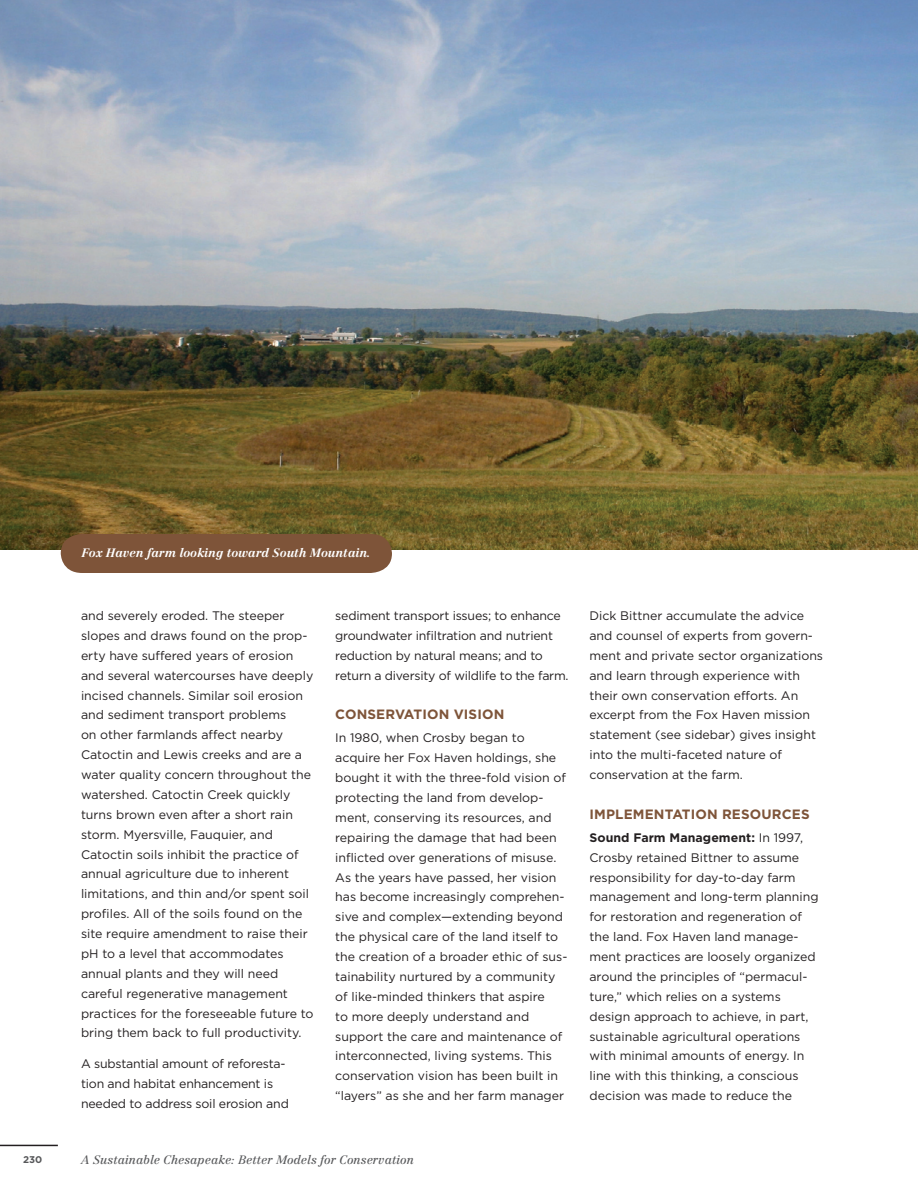
<style>
.page{position:relative;width:918px;height:1188px;background:#fff}
.page>*{position:absolute;margin:0;border:0;box-sizing:border-box;transform-origin:0 0}
.Paragraph_Sub_Titles{font:700 13.5px "Gotham";letter-spacing:.01em;color:#7e5439}
.Paragraph_Style{font:12.3px/19.8px "Gotham";color:#231f20}
.Page_Footer{font:italic 12px "Centennial";color:#57585a}
.Photo_Caption{font:italic 700 12px "Centennial";color:#fff}
.Paragraph_Sub_Sectio{font:700 9.75px "Gotham";color:#57585a}
.s1{font-weight:700}
</style>
<div class="page">
<hr style="left:0;top:1145px;width:58px;height:1px;background:#231f20">
<img style="left:0;top:0;width:918px;height:549px">
<div style="left:61px;top:534px;width:331px;height:39px;background:#7e5439"></div>
<p class="Photo_Caption" style="left:82px;top:546px;width:291px">Fox Haven farm looking toward South Mountain.</p>
<p class="Paragraph_Style" style="left:81px;top:606px;width:234px">and severely eroded. The steeper slopes and draws found on the prop&shy;erty have suffered years of erosion and several watercourses have deeply incised channels. Similar soil erosion and sediment transport problems<br>on other farmlands affect nearby Catoctin and Lewis creeks and are a water quality concern throughout the watershed. Catoctin Creek quickly turns brown even after a short rain storm. Myersville, Fauquier, and Catoctin soils inhibit the practice of annual agriculture due to inherent limitations, and thin and/or spent soil profiles. All of the soils found on the site require amendment to raise their pH to a level that accommodates annual plants and they will need careful regenerative management practices for the foreseeable future to bring them back to full productivity.</p>
<p class="Paragraph_Style" style="left:81px;top:1054px;width:209px">A substantial amount of reforesta&shy;tion and habitat enhancement is needed to address soil erosion and</p>
<p class="Paragraph_Style" style="left:335px;top:606px;width:235px">sediment transport issues; to enhance groundwater infiltration and nutrient reduction by natural means; and to return a diversity of wildlife to the farm.</p>
<p class="Paragraph_Sub_Titles" style="left:335px;top:707px;width:171px">CONSERVATION VISION</p>
<p class="Paragraph_Style" style="left:335px;top:728px;width:234px">In 1980, when Crosby began to acquire her Fox Haven holdings, she bought it with the three-fold vision of protecting the land from develop&shy;ment, conserving its resources, and repairing the damage that had been inflicted over generations of misuse.<br>As the years have passed, her vision has become increasingly comprehen&shy;sive and complex—extending beyond the physical care of the land itself to the creation of a broader ethic of sus&shy;tainability nurtured by a community of like-minded thinkers that aspire<br>to more deeply understand and support the care and maintenance of interconnected, living systems. This conservation vision has been built in “layers” as she and her farm manager</p>
<p class="Paragraph_Sub_Sectio" style="left:23px;top:1154px;width:21px">230</p>
<p class="Page_Footer" style="left:81px;top:1153px;width:335px">A Sustainable Chesapeake: Better Models for Conservation</p>
<p class="Paragraph_Style" style="left:589px;top:606px;width:235px">Dick Bittner accumulate the advice and counsel of experts from govern&shy;ment and private sector organizations and learn through experience with their own conservation efforts. An excerpt from the Fox Haven mission statement (see sidebar) gives insight into the multi-faceted nature of conservation at the farm.</p>
<p class="Paragraph_Sub_Titles" style="left:590px;top:806px;width:222px">I MPLEMENTATION RESOURCES</p>
<p class="Paragraph_Style" style="left:589px;top:827px;width:231px"><span class="s1">SOUND FARM MANAGEMENT:</span> In 1997, Crosby retained Bittner to assume responsibility for day-to-day farm management and long-term planning for restoration and regeneration of the land. Fox Haven land manage&shy;ment practices are loosely organized around the principles of “permacul&shy;ture,” which relies on a systems design approach to achieve, in part, sustainable agricultural operations with minimal amounts of energy. In line with this thinking, a conscious decision was made to reduce the</p>
</div>
